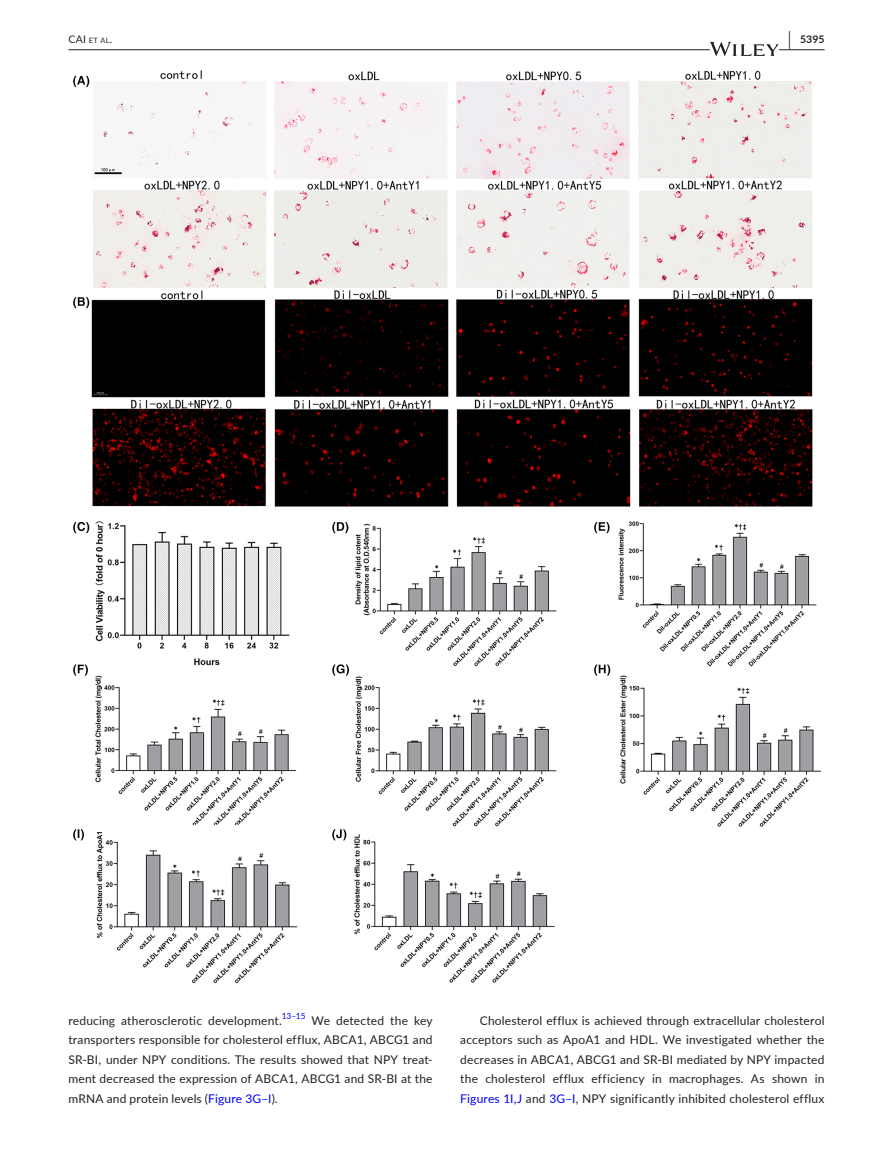
<style>
.page{position:relative;width:893px;height:1174px;background:#fff}
.page>*{position:absolute;margin:0;border:0;box-sizing:border-box;transform-origin:0 0}
.t1{font:12px/19.5px "Lato";letter-spacing:.015em;color:#231f20;text-align:justify}
.t2{font:10.5px "Lato";color:#231f20}
.t3{font:700 10.5px "Lato";color:#231f20}
.s1{font-size:7.35px}
.s2{font-size:19.5px}
.s3{color:#00f}
</style>
<div class="page">
<hr style="left:68px;top:49px;width:756px;height:1px;background:#231f20">
<svg style="left:710px;top:42px;width:69px;height:14px"></svg>
<img style="left:73px;top:70px;width:748px;height:913px">
<p class="t2" style="left:68px;top:31px;width:45px">CAI <span class="s1">et al</span>.</p>
<p class="t3" style="left:789px;top:31px;width:37px"><span class="s2">|</span> 5395</p>
<p class="t1" style="left:68px;top:1010px;width:366px">reducing atherosclerotic development.<sup>13–15</sup> We detected the key transporters responsible for cholesterol efflux, ABCA1, ABCG1 and SR-BI, under NPY conditions. The results showed that NPY treat&shy;ment decreased the expression of ABCA1, ABCG1 and SR-BI at the mRNA and protein levels (<span class="s3">Figure 3G–I</span>).</p>
<p class="t1" style="left:460px;top:1010px;width:366px;text-indent:20px">Cholesterol efflux is achieved through extracellular cholesterol acceptors such as ApoA1 and HDL. We investigated whether the decreases in ABCA1, ABCG1 and SR-BI mediated by NPY impacted the cholesterol efflux efficiency in macrophages. As shown in <span class="s3">Figures 1I,J</span> and <span class="s3">3G–I</span>, NPY significantly inhibited cholesterol efflux</p>
</div>
